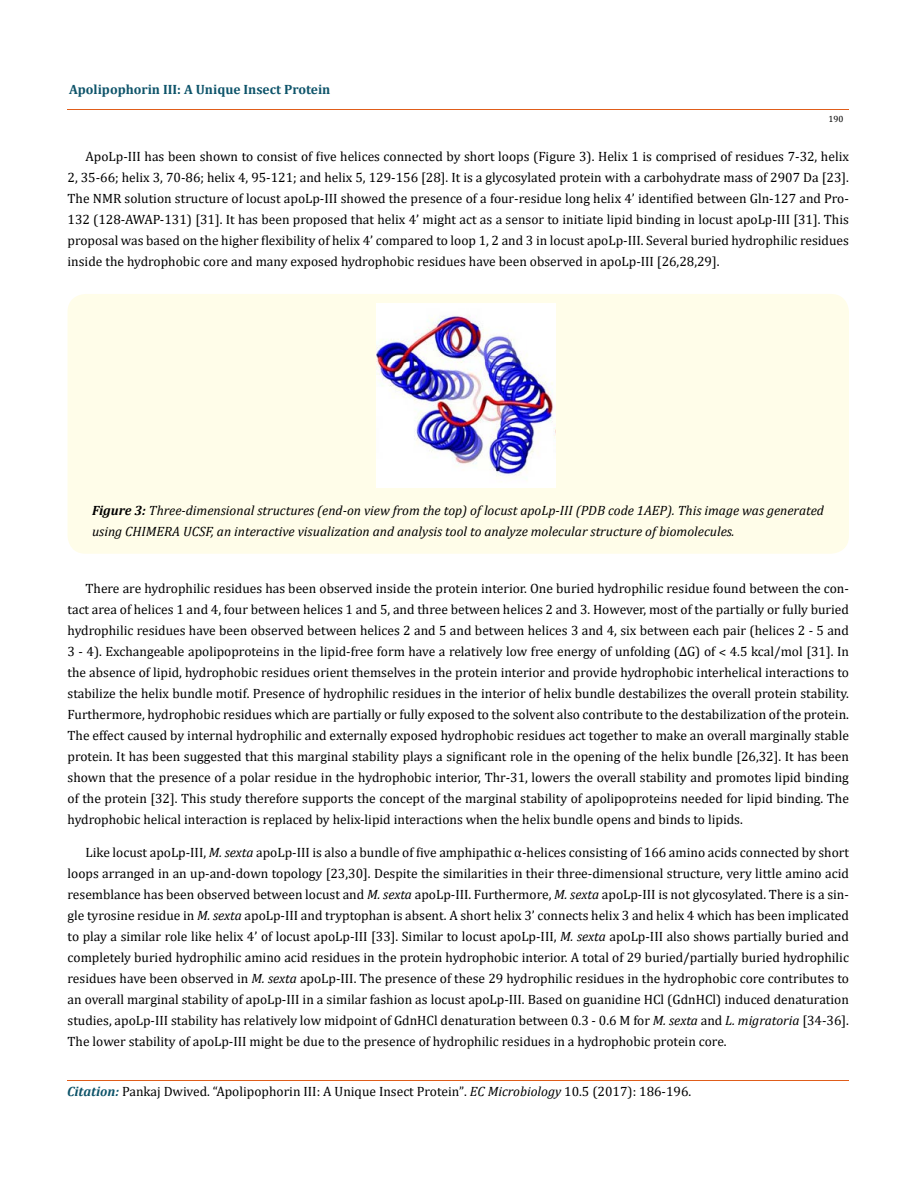
<style>
.page{position:relative;width:917px;height:1190px;background:#fff}
.page>*{position:absolute;margin:0;border:0;box-sizing:border-box;transform-origin:0 0}
.t1{font:13.5px/21px "Cambria";color:#000;text-align:justify}
.t2{font:italic 13.5px/21px "Cambria";color:#000}
.t3{font:700 13.5px "Cambria";color:#0e546a}
.t4{font:9px "Cambria";color:#000}
.s1{font-weight:700}
.s2{font-style:italic}
.s3{font-weight:700;font-style:italic;color:#0e546a}
.s4{font-size:13.35px}
</style>
<div class="page">
<hr style="left:68px;top:109px;width:781px;height:1px;background:#e05d1a">
<div style="left:68px;top:294px;width:781px;height:260px;background:#fffde9;border-radius:18px"></div>
<img style="left:376px;top:303px;width:179px;height:184px">
<p class="t3" style="left:69px;top:80px;width:263px">Apolipophorin III: A Unique Insect Protein</p>
<p class="t4" style="left:828px;top:114px;width:16px">190</p>
<p class="t1" style="left:68px;top:146px;width:783px;text-indent:18px">ApoLp-III has been shown to consist of five helices connected by short loops (Figure 3). Helix 1 is comprised of residues 7-32, helix 2, 35-66; helix 3, 70-86; helix 4, 95-121; and helix 5, 129-156 [28]. It is a glycosylated protein with a carbohydrate mass of 2907 Da [23].<br>The NMR solution structure of locust apoLp-III showed the presence of a four-residue long helix 4’ identified between Gln-127 and Pro-132 (128-AWAP-131) [31]. It has been proposed that helix 4’ might act as a sensor to initiate lipid binding in locust apoLp-III [31]. This proposal was based on the higher flexibility of helix 4’ compared to loop 1, 2 and 3 in locust apoLp-III. Several buried hydrophilic residues inside the hydrophobic core and many exposed hydrophobic residues have been observed in apoLp-III [26,28,29].</p>
<p class="t2" style="left:92px;top:499px;width:733px"><span class="s1">Figure 3:</span> Three-dimensional structures (end-on view from the top) of locust apoLp-III (PDB code 1AEP). This image was generated using CHIMERA UCSF, an interactive visualization and analysis tool to analyze molecular structure of biomolecules.</p>
<p class="t1" style="left:68px;top:578px;width:783px;text-indent:18px">There are hydrophilic residues has been observed inside the protein interior. One buried hydrophilic residue found between the con&shy;tact area of helices 1 and 4, four between helices 1 and 5, and three between helices 2 and 3. However, most of the partially or fully buried hydrophilic residues have been observed between helices 2 and 5 and between helices 3 and 4, six between each pair (helices 2 - 5 and 3 - 4). Exchangeable apolipoproteins in the lipid-free form have a relatively low free energy of unfolding (ΔG) of ˂ 4.5 kcal/mol [31]. In the absence of lipid, hydrophobic residues orient themselves in the protein interior and provide hydrophobic interhelical interactions to stabilize the helix bundle motif. Presence of hydrophilic residues in the interior of helix bundle destabilizes the overall protein stability.<br>Furthermore, hydrophobic residues which are partially or fully exposed to the solvent also contribute to the destabilization of the protein.<br>The effect caused by internal hydrophilic and externally exposed hydrophobic residues act together to make an overall marginally stable protein. It has been suggested that this marginal stability plays a significant role in the opening of the helix bundle [26,32]. It has been shown that the presence of a polar residue in the hydrophobic interior, Thr-31, lowers the overall stability and promotes lipid binding of the protein [32]. This study therefore supports the concept of the marginal stability of apolipoproteins needed for lipid binding. The hydrophobic helical interaction is replaced by helix-lipid interactions when the helix bundle opens and binds to lipids.</p>
<p class="t1" style="left:68px;top:841px;width:783px;text-indent:18px">Like locust apoLp-III, <span class="s2">M. sexta</span> apoLp-III is also a bundle of five amphipathic α-helices consisting of 166 amino acids connected by short loops arranged in an up-and-down topology [23,30]. Despite the similarities in their three-dimensional structure, very little amino acid resemblance has been observed between locust and <span class="s2">M. sexta</span> apoLp-III. Furthermore, <span class="s2">M. sexta</span> apoLp-III is not glycosylated. There is a sin&shy;gle tyrosine residue in <span class="s2">M. sexta</span> apoLp-III and tryptophan is absent. A short helix 3’ connects helix 3 and helix 4 which has been implicated to play a similar role like helix 4’ of locust apoLp-III [33]. Similar to locust apoLp-III, <span class="s2">M. sexta</span> apoLp-III also shows partially buried and completely buried hydrophilic amino acid residues in the protein hydrophobic interior. A total of 29 buried/partially buried hydrophilic residues have been observed in <span class="s2">M. sexta</span> apoLp-III. The presence of these 29 hydrophilic residues in the hydrophobic core contributes to an overall marginal stability of apoLp-III in a similar fashion as locust apoLp-III. Based on guanidine HCl (GdnHCl) induced denaturation studies, apoLp-III stability has relatively low midpoint of GdnHCl denaturation between 0.3 - 0.6 M for <span class="s2">M. sexta</span> and <span class="s2">L. migratoria</span> [34-36].<br>The lower stability of apoLp-III might be due to the presence of hydrophilic residues in a hydrophobic protein core.</p>
<p class="t1" style="left:67px;top:1080px;width:625px"><span class="s3">Citation:</span> Pankaj Dwived. “Apolipophorin III: A Unique Insect Protein”<span class="s4">.</span> <span class="s2">EC Microbiology</span> <span class="s4">10</span>.5 (2017): 186-196.</p>
</div>
